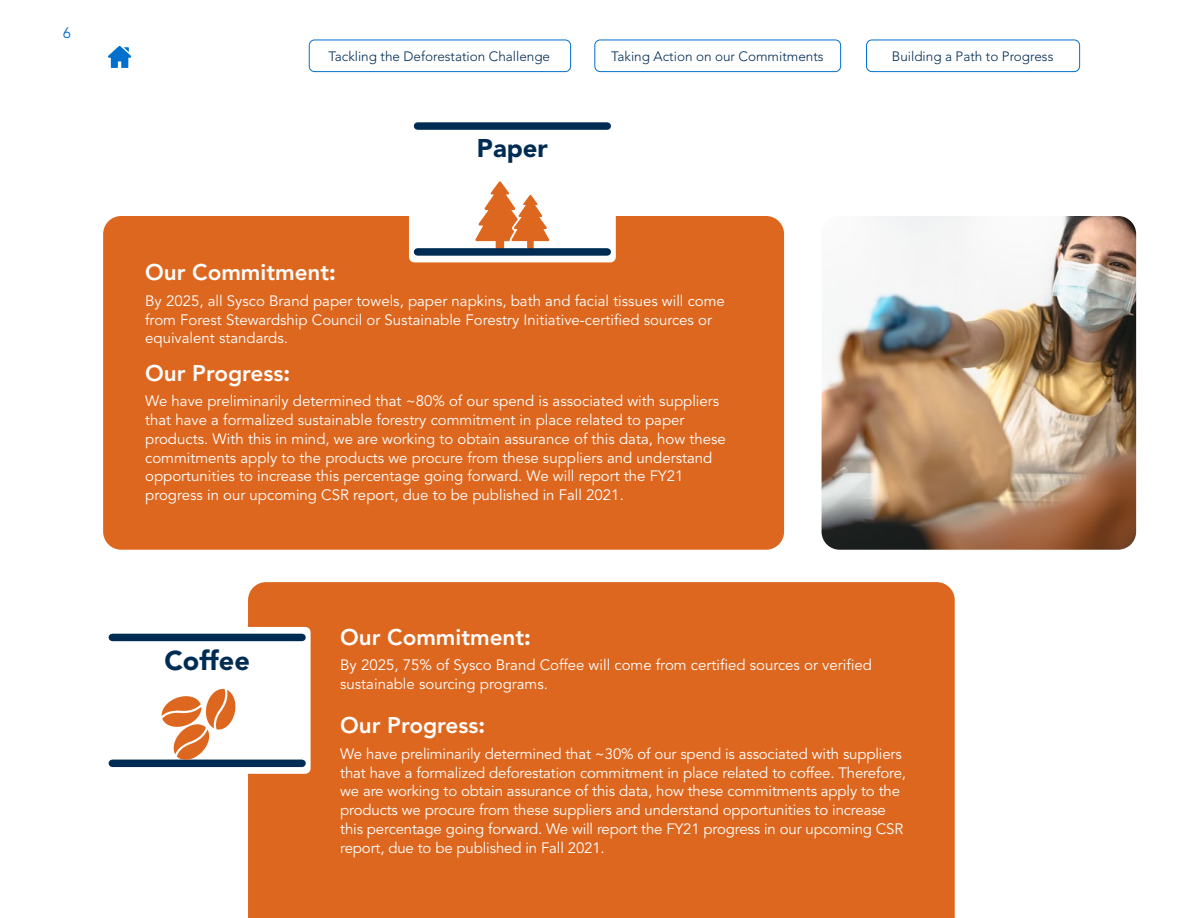
<style>
.page{position:relative;width:1188px;height:918px;background:#fff}
.page>*{position:absolute;margin:0;border:0;box-sizing:border-box;transform-origin:0 0}
.t1{font:900 27px "Avenir";color:#002c53}
.t2{font:900 25.5px "Avenir";color:#002c53}
.t3{font:800 22.5px "Avenir";color:#fff}
.t4{font:15px/18.8px "Avenir";color:#fff}
.t5{font:15px "Avenir";color:#0070ce}
.t6{font:300 13.5px "Avenir";color:#002c53}
.s1{font-weight:900}
</style>
<div class="page">
<div style="left:309px;top:40px;width:262px;height:32px;border:1px solid #0070ce;border-radius:5px"></div>
<div style="left:594px;top:40px;width:247px;height:32px;border:1px solid #0070ce;border-radius:5px"></div>
<div style="left:866px;top:40px;width:214px;height:32px;border:1px solid #0070ce;border-radius:5px"></div>
<svg style="left:108px;top:46px;width:23px;height:22px"></svg>
<div style="left:103px;top:216px;width:681px;height:334px;background:#dd671e;border-radius:18px"></div>
<div style="left:248px;top:582px;width:707px;height:336px;background:#dd671e"></div>
<img style="left:822px;top:216px;width:314px;height:334px">
<div style="left:104px;top:627px;width:207px;height:147px;background:#fff;border-radius:5px"></div>
<div style="left:112px;top:634px;width:190px;height:7px;background:#002c53"></div>
<div style="left:112px;top:760px;width:190px;height:7px;background:#002c53"></div>
<div style="left:409px;top:116px;width:207px;height:146px;background:#fff;border-radius:5px"></div>
<svg style="left:475px;top:181px;width:75px;height:67px"></svg>
<div style="left:418px;top:122px;width:189px;height:8px;background:#002c53"></div>
<div style="left:418px;top:248px;width:189px;height:8px;background:#002c53"></div>
<svg style="left:161px;top:688px;width:76px;height:72px"></svg>
<p class="t5" style="left:63px;top:24px;width:10px">6</p>
<p class="t6" style="left:329px;top:48px;width:223px">Tackling the Deforestation Challenge</p>
<p class="t6" style="left:611px;top:48px;width:214px">Taking Action on our Commitments</p>
<p class="t6" style="left:892px;top:48px;width:163px">Building a Path to Progress</p>
<h2 class="t2" style="left:477px;top:133px;width:72px">Paper</h2>
<h3 class="t3" style="left:145px;top:259px;width:192px">Our Commitment<span class="s1">:</span></h3>
<p class="t4" style="left:145px;top:292px;width:581px">By 2025, all Sysco Brand paper towels, paper napkins, bath and facial tissues will come from Forest Stewardship Council or Sustainable Forestry Initiative-certified sources or equivalent standards.</p>
<h3 class="t3" style="left:145px;top:360px;width:146px">Our Progress<span class="s1">:</span></h3>
<p class="t4" style="left:145px;top:392px;width:582px">We have preliminarily determined that ~80% of our spend is associated with suppliers that have a formalized sustainable forestry commitment in place related to paper products. With this in mind, we are working to obtain assurance of this data, how these commitments apply to the products we procure from these suppliers and understand opportunities to increase this percentage going forward. We will report the FY21 progress in our upcoming CSR report, due to be published in Fall 2021.</p>
<h1 class="t1" style="left:164px;top:644px;width:87px">Coffee</h1>
<h3 class="t3" style="left:340px;top:624px;width:192px">Our Commitment<span class="s1">:</span></h3>
<p class="t4" style="left:340px;top:656px;width:533px">By 2025, 75% of Sysco Brand Coffee will come from certified sources or verified sustainable sourcing programs.</p>
<h3 class="t3" style="left:340px;top:712px;width:146px">Our Progress<span class="s1">:</span></h3>
<p class="t4" style="left:340px;top:745px;width:567px">We have preliminarily determined that ~30% of our spend is associated with suppliers that have a formalized deforestation commitment in place related to coffee. Therefore, we are working to obtain assurance of this data, how these commitments apply to the products we procure from these suppliers and understand opportunities to increase this percentage going forward. We will report the FY21 progress in our upcoming CSR report, due to be published in Fall 2021.</p>
</div>
